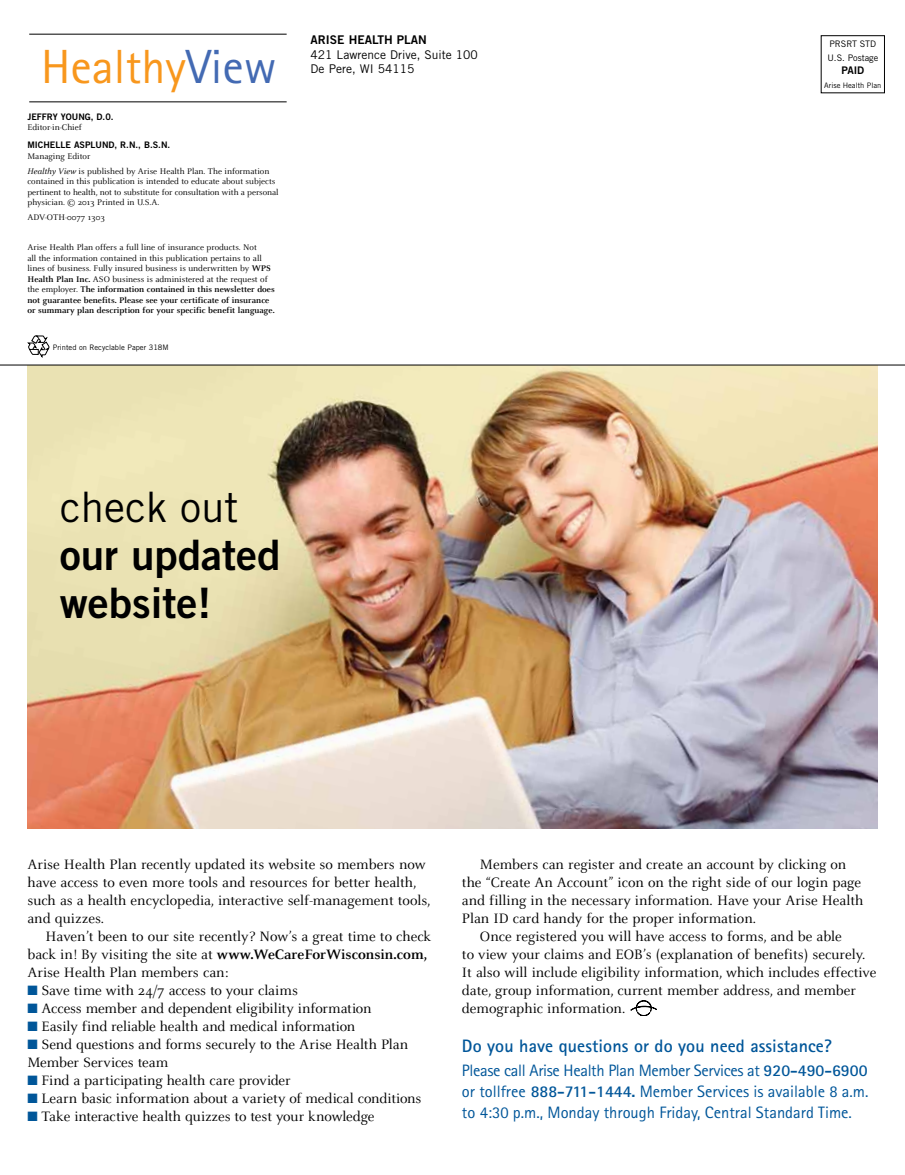
<style>
.page{position:relative;width:905px;height:1175px;background:#fff}
.page>*{position:absolute;margin:0;border:0;box-sizing:border-box;transform-origin:0 0}
.t1{font:48px "Rotis Sans Serif OTF";color:#f8971d}
.t2{font:42px/48px "Trade Gothic LT Std Bd 2";color:#000}
.t3{font:42px "Trade Gothic LT Std";color:#000}
.t4{font:700 18px "Rotis Sans Serif OTF";letter-spacing:.005em;color:#005699}
.t5{font:16.5px/21px "Rotis Sans Serif OTF";color:#005699;text-align:justify}
.t6{font:15px/18px "Celeste OT";color:#000}
.t7{font:12px "Trade Gothic LT Std";color:#000}
.t8{font:12px "Trade Gothic LT Std Bd 2";color:#000}
.t9{font:10.5px "Trade Gothic LT Std Bd 2";color:#000}
.t10{font:9px/10.5px "Celeste OT";color:#000}
.t11{font:9px "Trade Gothic LT Std Bd 2";color:#000}
.t12{font:9px/13.5px "Trade Gothic LT Std";color:#000}
.t13{font:7.5px "Trade Gothic LT Std";color:#000}
.s1{color:#436ab3}
.s2{font-style:italic}
.s3{font-weight:700}
.s4{color:#005699}
</style>
<div class="page">
<img style="left:27px;top:366px;width:850px;height:462px">
<hr style="left:29px;top:102px;width:258px;height:1px;background:#000">
<hr style="left:29px;top:34px;width:258px;height:1px;background:#000">
<svg style="left:28px;top:336px;width:21px;height:21px"></svg>
<hr style="left:0;top:365px;width:904px;height:1px;background:#000">
<svg style="left:630px;top:1000px;width:26px;height:16px"></svg>
<h1 class="t1" style="left:41px;top:38px;width:237px">Healthy<span class="s1">View</span></h1>
<p class="t11" style="left:27px;top:111px;width:88px">JEFFRY YOU NG, D.0.</p>
<p class="t10" style="left:27px;top:122px;width:56px">Editor-in-Chief</p>
<p class="t11" style="left:27px;top:140px;width:144px">MICH ELLE ASPLU ND, R.N., B.S.N.</p>
<p class="t10" style="left:27px;top:149px;width:243px;line-height:15px">Managing Editor<br><span class="s2">Healthy View</span> is published by Arise Health Plan. The information</p>
<p class="t10" style="left:27px;top:176px;width:252px">contained in this publication is intended to educate about subjects pertinent to health, not to substitute for consultation with a personal physician. © 2013 Printed in U.S.A.</p>
<p class="t10" style="left:27px;top:212px;width:79px">ADV-OTH-0077 1303</p>
<p class="t10" style="left:27px;top:242px;width:249px">Arise Health Plan offers a full line of insurance products. Not<br>all the information contained in this publication pertains to all lines of business. Fully insured business is underwritten by <span class="s3">WPS Health Plan Inc.</span> ASO business is administered at the request of the employer. <span class="s3">The information contained in this newsletter does not guarantee benefits. Please see your certificate of insurance or summary plan description for your specific benefit language.</span></p>
<p class="t13" style="left:53px;top:342px;width:117px">Printed on Recyclable Paper 318M</p>
<p class="t8" style="left:310px;top:32px;width:118px">ARI SE HEALTH PLAN</p>
<p class="t7" style="left:310px;top:47px;width:169px">421 Lawrence Drive, Suite 100</p>
<p class="t7" style="left:310px;top:61px;width:105px">De Pere, WI 54115</p>
<h2 class="t3" style="left:60px;top:482px;width:180px">check out</h2>
<h2 class="t2" style="left:60px;top:530px;width:222px">OUR UPDATED<br>WEBSITE!</h2>
<p class="t12" style="left:827px;top:37px;width:52px">PRSRT STD<br>U.S. Postage</p>
<p class="t9" style="left:841px;top:64px;width:24px">PAID</p>
<p class="t13" style="left:824px;top:81px;width:59px">Arise Health Plan</p>
<p class="t6" style="left:27px;top:855px;width:404px">Arise Health Plan recently updated its website so members now have access to even more tools and resources for better health, such as a health encyclopedia, interactive self-management tools, and quizzes.</p>
<p class="t6" style="left:27px;top:927px;width:405px;text-indent:18px">Haven’t been to our site recently? Now’s a great time to check back in! By visiting the site at <span class="s3">www.WeCareForWisconsin.com,<br></span>Arise Health Plan members can:</p>
<p class="t6" style="left:27px;top:981px;width:272px"><span class="s4">■</span> Save time with 24/7 access to your claims</p>
<p class="t6" style="left:27px;top:999px;width:345px"><span class="s4">■</span> Access member and dependent eligibility information</p>
<p class="t6" style="left:27px;top:1017px;width:329px"><span class="s4">■</span> Easily find reliable health and medical information</p>
<p class="t6" style="left:27px;top:1035px;width:382px"><span class="s4">■</span> Send questions and forms securely to the Arise Health Plan<br>Member Services team</p>
<p class="t6" style="left:27px;top:1071px;width:265px"><span class="s4">■</span> Find a participating health care provider</p>
<p class="t6" style="left:27px;top:1089px;width:395px"><span class="s4">■</span> Learn basic information about a variety of medical conditions</p>
<p class="t6" style="left:27px;top:1107px;width:348px"><span class="s4">■</span> Take interactive health quizzes to test your knowledge</p>
<p class="t6" style="left:462px;top:855px;width:403px;text-indent:18px">Members can register and create an account by clicking on the “Create An Account” icon on the right side of our login page and filling in the necessary information. Have your Arise Health Plan ID card handy for the proper information.</p>
<p class="t6" style="left:462px;top:927px;width:416px;text-indent:18px">Once registered you will have access to forms, and be able<br>to view your claims and EOB’s (explanation of benefits) securely.<br>It also will include eligibility information, which includes effective date, group information, current member address, and member demographic information.</p>
<p class="t4" style="left:462px;top:1034px;width:371px">Do you have questions or do you need assistance?</p>
<p class="t5" style="left:462px;top:1059px;width:408px">Please call Arise Health Plan Member Services at <span class="s3">920-490-6900 </span>or tollfree <span class="s3">888-711-1444.</span> Member Services is available 8 a.m. to 4:30 p.m., Monday through Friday, Central Standard Time.</p>
</div>
